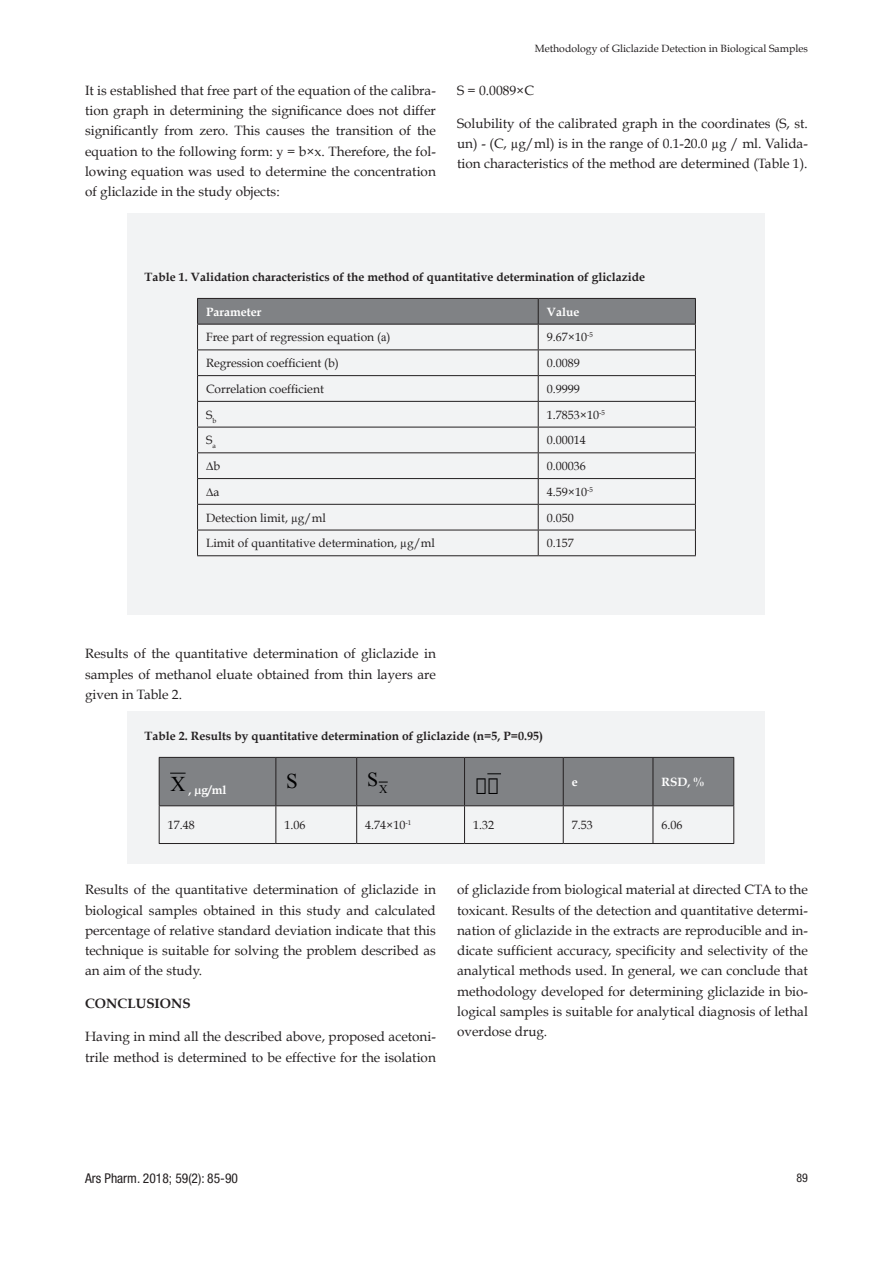
<style>
.page{position:relative;width:893px;height:1263px;background:#fff}
.page>*{position:absolute;margin:0;border:0;box-sizing:border-box;transform-origin:0 0}
.t1{font:21px "Times New Roman";color:#000001}
.t2{font:13.5px/20.2px "Book Antiqua";color:#231f20;text-align:justify}
.t3{font:condensed 13.5px "Helvetica Neue LT Std";color:#231f20}
.t4{font:700 13.5px "Book Antiqua";color:#231f20}
.t5{font:12px "Book Antiqua";color:#231f20}
.t6{font:700 12px "Book Antiqua";color:#231f20}
.t7{font:700 12px "Book Antiqua";color:#fff}
.t8{font:condensed 12px "Helvetica Neue LT Std";color:#231f20}
.t9{font:11.55px "Times New Roman";color:#000001}
.t10{font:10.5px "Book Antiqua";color:#231f20}
.s1{font-family:"Times New Roman"}
</style>
<div class="page">
<div style="left:128px;top:214px;width:637px;height:401px;background:#f2f3f4"></div>
<hr style="left:197px;top:555px;width:341px;height:1px;background:#231f20">
<hr style="left:538px;top:555px;width:158px;height:1px;background:#231f20">
<svg style="left:197px;top:298px;width:499px;height:257px"></svg>
<hr style="left:197px;top:324px;width:341px;height:1px;background:#231f20">
<hr style="left:538px;top:324px;width:158px;height:1px;background:#231f20">
<div style="left:128px;top:711px;width:637px;height:153px;background:#f2f3f4"></div>
<hr style="left:159px;top:806px;width:1px;height:37px;background:#231f20">
<hr style="left:275px;top:806px;width:1px;height:37px;background:#231f20">
<hr style="left:356px;top:806px;width:1px;height:37px;background:#231f20">
<hr style="left:464px;top:806px;width:1px;height:37px;background:#231f20">
<hr style="left:563px;top:806px;width:1px;height:37px;background:#231f20">
<hr style="left:653px;top:806px;width:1px;height:37px;background:#231f20">
<hr style="left:733px;top:806px;width:1px;height:37px;background:#231f20">
<hr style="left:159px;top:843px;width:117px;height:1px;background:#231f20">
<hr style="left:276px;top:843px;width:81px;height:1px;background:#231f20">
<hr style="left:357px;top:843px;width:108px;height:1px;background:#231f20">
<hr style="left:465px;top:843px;width:98px;height:1px;background:#231f20">
<hr style="left:563px;top:843px;width:90px;height:1px;background:#231f20">
<hr style="left:653px;top:843px;width:81px;height:1px;background:#231f20">
<div style="left:159px;top:757px;width:575px;height:49px;background:#808285"></div>
<p class="t10" style="left:535px;top:42px;width:275px">Methodology of Gliclazide Detection in Biological Samples</p>
<p class="t2" style="left:85px;top:80px;width:352px">It is established that free part of the equation of the calibra&shy;tion graph in determining the significance does not differ significantly from zero. This causes the transition of the equation to the following form: <span class="s1">у</span> = b×x. Therefore, the fol&shy;lowing equation was used to determine the concentration of gliclazide in the study objects:</p>
<p class="t2" style="left:457px;top:80px;width:78px">S = 0.0089×C</p>
<p class="t2" style="left:457px;top:113px;width:352px">Solubility of the calibrated graph in the coordinates (S, st. un) - (C, μg/ml) is in the range of 0.1-20.0 μg / ml. Valida&shy;tion characteristics of the method are determined (Table 1).</p>
<p class="t6" style="left:145px;top:270px;width:502px">Table 1. Validation characteristics of the method of quantitative determination of gliclazide</p>
<p class="t7" style="left:206px;top:305px;width:57px">Parameter</p>
<p class="t7" style="left:547px;top:305px;width:34px">Value</p>
<p class="t5" style="left:206px;top:330px;width:186px">Free part of regression equation (<span class="s1">а</span>)</p>
<p class="t5" style="left:547px;top:330px;width:48px">9.67×10<sup>-5</sup></p>
<p class="t5" style="left:206px;top:356px;width:134px">Regression coefficient (b)</p>
<p class="t5" style="left:547px;top:356px;width:34px">0.0089</p>
<p class="t5" style="left:206px;top:381px;width:119px">Correlation coefficient</p>
<p class="t5" style="left:547px;top:381px;width:34px">0.9999</p>
<p class="t5" style="left:206px;top:407px;width:12px">S<sub>b</sub></p>
<p class="t5" style="left:547px;top:407px;width:60px">1.7853×10<sup>-5</sup></p>
<p class="t5" style="left:206px;top:433px;width:11px">S<sub>a</sub></p>
<p class="t5" style="left:547px;top:433px;width:40px">0.00014</p>
<p class="t5" style="left:206px;top:458px;width:15px">Δb</p>
<p class="t5" style="left:547px;top:458px;width:40px">0.00036</p>
<p class="t5" style="left:206px;top:484px;width:15px">Δa</p>
<p class="t5" style="left:547px;top:484px;width:48px">4.59×10<sup>-5</sup></p>
<p class="t5" style="left:206px;top:510px;width:121px">Detection limit, μg/ml</p>
<p class="t5" style="left:547px;top:510px;width:28px">0.050</p>
<p class="t5" style="left:206px;top:536px;width:230px">Limit of quantitative determination, μg/ml</p>
<p class="t5" style="left:547px;top:536px;width:28px">0.157</p>
<p class="t2" style="left:85px;top:644px;width:352px">Results of the quantitative determination of gliclazide in samples of methanol eluate obtained from thin layers are given in Table 2.</p>
<p class="t6" style="left:145px;top:729px;width:400px">Table 2. Results by quantitative determination of gliclazide (n=5, P=0.95)</p>
<p class="t7" style="left:170px;top:782px;width:58px"><sup>X</sup> , μg/ml</p>
<h1 class="t1" style="left:286px;top:767px;width:13px">S</h1>
<p class="t9" style="left:367px;top:782px;width:22px">X<sup>S</sup></p>
<p class="t7" style="left:572px;top:775px;width:7px">e</p>
<p class="t7" style="left:661px;top:775px;width:44px">RSD, %</p>
<p class="t5" style="left:168px;top:817px;width:28px">17.48</p>
<p class="t5" style="left:284px;top:817px;width:22px">1.06</p>
<p class="t5" style="left:365px;top:817px;width:48px">4.74×10<sup>-1</sup></p>
<p class="t5" style="left:473px;top:817px;width:22px">1.32</p>
<p class="t5" style="left:572px;top:817px;width:22px">7.53</p>
<p class="t5" style="left:661px;top:817px;width:22px">6.06</p>
<p class="t2" style="left:85px;top:880px;width:352px">Results of the quantitative determination of gliclazide in biological samples obtained in this study and calculated percentage of relative standard deviation indicate that this technique is suitable for solving the problem described as an aim of the study.</p>
<p class="t4" style="left:85px;top:996px;width:107px">CONCLUSIONS</p>
<p class="t2" style="left:85px;top:1027px;width:352px">Having in mind all the described above, proposed acetoni&shy;trile method is determined to be effective for the isolation</p>
<p class="t2" style="left:457px;top:880px;width:352px">of gliclazide from biological material at directed CTA to the toxicant. Results of the detection and quantitative determi&shy;nation of gliclazide in the extracts are reproducible and in&shy;dicate sufficient accuracy, specificity and selectivity of the analytical methods used. In general, we can conclude that methodology developed for determining gliclazide in bio&shy;logical samples is suitable for analytical diagnosis of lethal overdose drug.</p>
<p class="t3" style="left:85px;top:1171px;width:154px">Ars Pharm. 2018; 59(2): 85-90</p>
<p class="t8" style="left:796px;top:1171px;width:13px">89</p>
</div>
